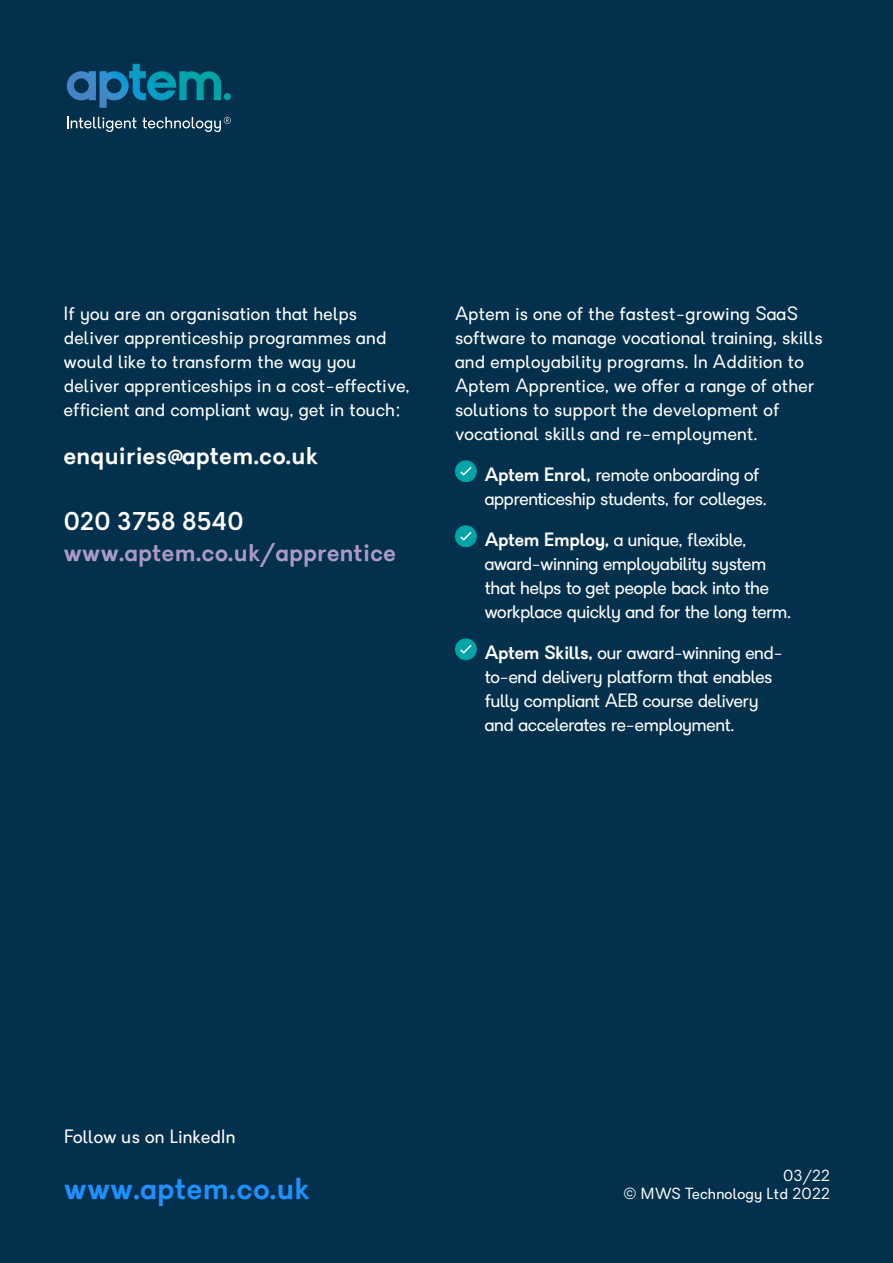
<style>
.page{position:relative;width:893px;height:1263px;background:#03304d}
.page>*{position:absolute;margin:0;border:0;box-sizing:border-box;transform-origin:0 0}
.t1{font:600 30px "Granary";letter-spacing:.02em;color:#1e90ff}
.t2{font:600 24px "Granary";letter-spacing:.02em;color:#fff}
.t3{font:600 24px "Granary";letter-spacing:.02em;color:#ab99c9}
.t4{font:18px/24px "Granary";letter-spacing:.015em;color:#fff}
.t5{font:18px/24px "Granary";letter-spacing:-.015em;color:#fff}
.t6{font:15px/18px "Granary";letter-spacing:.02em;color:#fff;text-align:right}
.s1{font-weight:600}
</style>
<div class="page">
<div style="left:455px;top:460px;width:22px;height:22px;background:#00a4a6;border-radius:50%"></div>
<svg style="left:460px;top:466px;width:12px;height:10px"></svg>
<div style="left:455px;top:525px;width:22px;height:22px;background:#00a4a6;border-radius:50%"></div>
<svg style="left:460px;top:531px;width:12px;height:10px"></svg>
<div style="left:455px;top:638px;width:22px;height:22px;background:#00a4a6;border-radius:50%"></div>
<svg style="left:460px;top:644px;width:12px;height:10px"></svg>
<svg style="left:67px;top:116px;width:69px;height:16px"></svg>
<svg style="left:142px;top:117px;width:89px;height:15px"></svg>
<svg style="left:67px;top:64px;width:164px;height:44px"></svg>
<p class="t4" style="left:64px;top:301px;width:347px">If you are an organisation that helps deliver apprenticeship programmes and would like to transform the way you deliver apprenticeships in a cost-effective, efficient and compliant way, get in touch:</p>
<h2 class="t2" style="left:64px;top:439px;width:255px">enquiries@aptem.co.uk</h2>
<h2 class="t2" style="left:64px;top:505px;width:181px">020 3758 8540</h2>
<h2 class="t3" style="left:64px;top:536px;width:333px">www.aptem.co.uk/apprentice</h2>
<p class="t4" style="left:455px;top:301px;width:369px">Aptem is one of the fastest-growing SaaS software to manage vocational training, skills and employability programs. In Addition to Aptem Apprentice, we offer a range of other solutions to support the development of vocational skills and re-employment.</p>
<p class="t5" style="left:485px;top:463px;width:283px"><span class="s1">Aptem Enrol,</span> remote onboarding of apprenticeship students, for colleges.</p>
<p class="t5" style="left:485px;top:528px;width:307px"><span class="s1">Aptem Employ,</span> a unique, flexible, award-winning employability system that helps to get people back into the workplace quickly and for the long term.</p>
<p class="t5" style="left:485px;top:641px;width:300px"><span class="s1">Aptem Skills,</span> our award-winning end&shy;to-end delivery platform that enables fully compliant AEB course delivery and accelerates re-employment.</p>
<p class="t4" style="left:64px;top:1125px;width:173px">Follow us on LinkedIn</p>
<h1 class="t1" style="left:64px;top:1168px;width:247px">www.aptem.co.uk</h1>
<p class="t6" style="left:623px;top:1167px;width:208px">03/22<br>© MWS Technology Ltd 2022</p>
</div>
